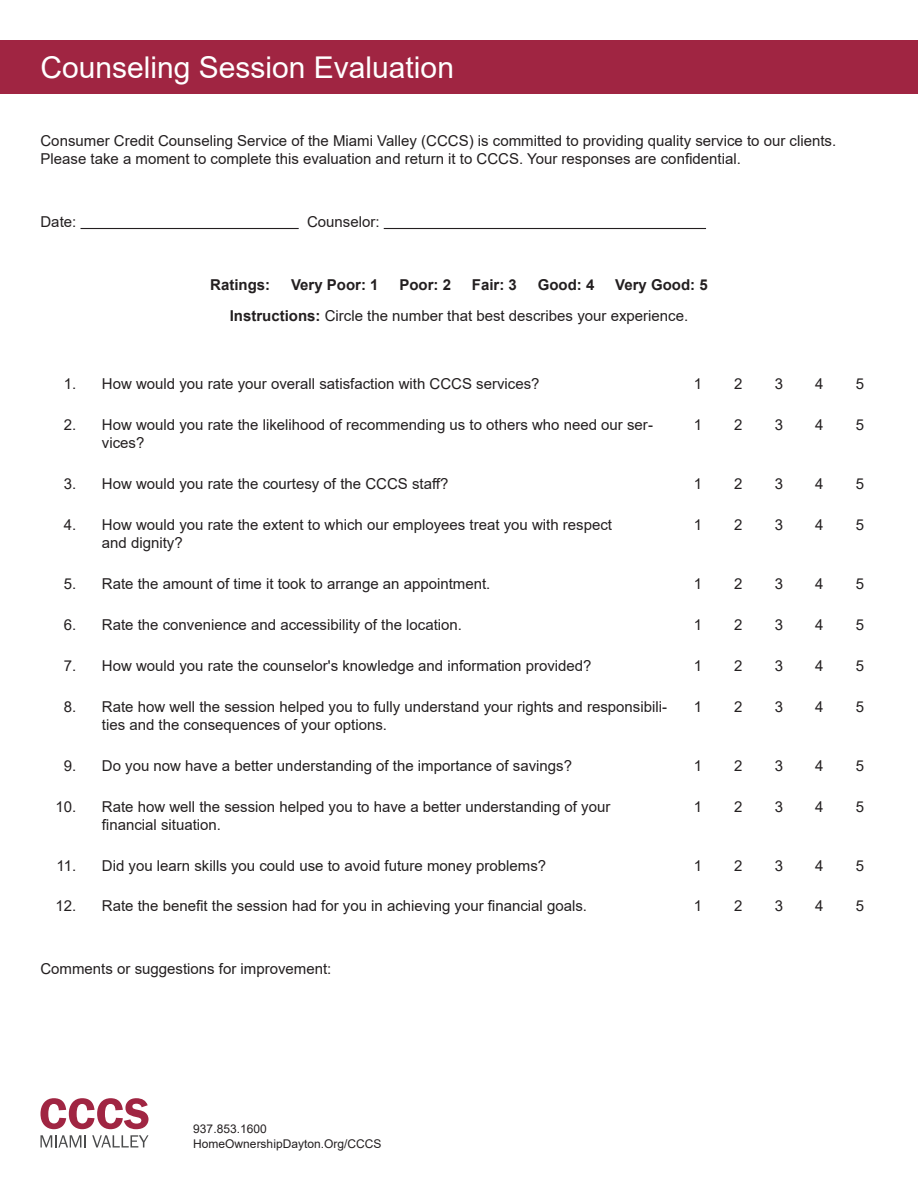
<style>
.page{position:relative;width:918px;height:1188px;background:#fff}
.page>*{position:absolute;margin:0;border:0;box-sizing:border-box;transform-origin:0 0}
.t1{font:30px "Arial";color:#fff}
.t2{font:15px/18px "Arial";color:#231f20}
.t3{font:700 15px "Arial";color:#231f20}
.t4{font:12px/14.4px "Arial";color:#231f20}
.s1{font-weight:700}
</style>
<div class="page">
<div style="left:0;top:40px;width:918px;height:54px;background:#a02542"></div>
<hr style="left:81px;top:228px;width:218px;height:1px;background:#231f20">
<hr style="left:384px;top:228px;width:322px;height:1px;background:#231f20">
<svg style="left:41px;top:1098px;width:107px;height:31px"></svg>
<svg style="left:40px;top:1135px;width:46px;height:13px"></svg>
<svg style="left:92px;top:1135px;width:56px;height:13px"></svg>
<h1 class="t1" style="left:40px;top:47px;width:415px">Counseling Session Evaluation</h1>
<p class="t2" style="left:40px;top:132px;width:797px">Consumer Credit Counseling Service of the Miami Valley (CCCS) is committed to providing quality service to our clients.<br>Please take a moment to complete this evaluation and return it to CCCS. Your responses are confidential.</p>
<p class="t2" style="left:40px;top:213px;width:37px">Date:</p>
<p class="t2" style="left:307px;top:213px;width:74px">Counselor:</p>
<p class="t3" style="left:210px;top:274px;width:61px">Ratings:</p>
<p class="t3" style="left:291px;top:274px;width:89px">Very Poor: 1</p>
<p class="t3" style="left:399px;top:274px;width:53px">Poor: 2</p>
<p class="t3" style="left:472px;top:274px;width:47px">Fair: 3</p>
<p class="t3" style="left:538px;top:274px;width:58px">Good: 4</p>
<p class="t2" style="left:230px;top:269px;width:480px;line-height:31.5px;text-indent:386px"><span class="s1">Very Good: 5<br>Instructions:</span> Circle the number that best describes your experience.</p>
<p class="t2" style="left:64px;top:375px;width:477px">1. How would you rate your overall satisfaction with CCCS services?</p>
<p class="t2" style="left:694px;top:375px;width:10px">1</p>
<p class="t2" style="left:734px;top:375px;width:10px">2</p>
<p class="t2" style="left:775px;top:375px;width:10px">3</p>
<p class="t2" style="left:815px;top:375px;width:10px">4</p>
<p class="t2" style="left:856px;top:375px;width:10px">5</p>
<p class="t2" style="left:102px;top:416px;width:553px;text-indent:-38px">2. How would you rate the likelihood of recommending us to others who need our ser&shy;vices?</p>
<p class="t2" style="left:694px;top:416px;width:10px">1</p>
<p class="t2" style="left:734px;top:416px;width:10px">2</p>
<p class="t2" style="left:775px;top:416px;width:10px">3</p>
<p class="t2" style="left:815px;top:416px;width:10px">4</p>
<p class="t2" style="left:856px;top:416px;width:10px">5</p>
<p class="t2" style="left:64px;top:475px;width:386px">3. How would you rate the courtesy of the CCCS staff?</p>
<p class="t2" style="left:694px;top:475px;width:10px">1</p>
<p class="t2" style="left:734px;top:475px;width:10px">2</p>
<p class="t2" style="left:775px;top:475px;width:10px">3</p>
<p class="t2" style="left:815px;top:475px;width:10px">4</p>
<p class="t2" style="left:856px;top:475px;width:10px">5</p>
<p class="t2" style="left:102px;top:516px;width:512px;text-indent:-38px">4. How would you rate the extent to which our employees treat you with respect and dignity?</p>
<p class="t2" style="left:694px;top:516px;width:10px">1</p>
<p class="t2" style="left:734px;top:516px;width:10px">2</p>
<p class="t2" style="left:775px;top:516px;width:10px">3</p>
<p class="t2" style="left:815px;top:516px;width:10px">4</p>
<p class="t2" style="left:856px;top:516px;width:10px">5</p>
<p class="t2" style="left:64px;top:575px;width:428px">5. Rate the amount of time it took to arrange an appointment.</p>
<p class="t2" style="left:694px;top:575px;width:10px">1</p>
<p class="t2" style="left:734px;top:575px;width:10px">2</p>
<p class="t2" style="left:775px;top:575px;width:10px">3</p>
<p class="t2" style="left:815px;top:575px;width:10px">4</p>
<p class="t2" style="left:856px;top:575px;width:10px">5</p>
<p class="t2" style="left:64px;top:616px;width:400px">6. Rate the convenience and accessibility of the location.</p>
<p class="t2" style="left:694px;top:616px;width:10px">1</p>
<p class="t2" style="left:734px;top:616px;width:10px">2</p>
<p class="t2" style="left:775px;top:616px;width:10px">3</p>
<p class="t2" style="left:815px;top:616px;width:10px">4</p>
<p class="t2" style="left:856px;top:616px;width:10px">5</p>
<p class="t2" style="left:64px;top:656px;width:529px">7. How would you rate the counselor's knowledge and information provided?</p>
<p class="t2" style="left:694px;top:656px;width:10px">1</p>
<p class="t2" style="left:734px;top:656px;width:10px">2</p>
<p class="t2" style="left:775px;top:656px;width:10px">3</p>
<p class="t2" style="left:815px;top:656px;width:10px">4</p>
<p class="t2" style="left:856px;top:656px;width:10px">5</p>
<p class="t2" style="left:102px;top:697px;width:567px;text-indent:-38px">8. Rate how well the session helped you to fully understand your rights and responsibili&shy;ties and the consequences of your options.</p>
<p class="t2" style="left:694px;top:697px;width:10px">1</p>
<p class="t2" style="left:734px;top:697px;width:10px">2</p>
<p class="t2" style="left:775px;top:697px;width:10px">3</p>
<p class="t2" style="left:815px;top:697px;width:10px">4</p>
<p class="t2" style="left:856px;top:697px;width:10px">5</p>
<p class="t2" style="left:64px;top:756px;width:510px">9. Do you now have a better understanding of the importance of savings?</p>
<p class="t2" style="left:694px;top:756px;width:10px">1</p>
<p class="t2" style="left:734px;top:756px;width:10px">2</p>
<p class="t2" style="left:775px;top:756px;width:10px">3</p>
<p class="t2" style="left:815px;top:756px;width:10px">4</p>
<p class="t2" style="left:856px;top:756px;width:10px">5</p>
<p class="t2" style="left:102px;top:797px;width:510px;text-indent:-46px">10. Rate how well the session helped you to have a better understanding of your financial situation.</p>
<p class="t2" style="left:694px;top:797px;width:10px">1</p>
<p class="t2" style="left:734px;top:797px;width:10px">2</p>
<p class="t2" style="left:775px;top:797px;width:10px">3</p>
<p class="t2" style="left:815px;top:797px;width:10px">4</p>
<p class="t2" style="left:856px;top:797px;width:10px">5</p>
<p class="t2" style="left:57px;top:856px;width:491px">11. Did you learn skills you could use to avoid future money problems?</p>
<p class="t2" style="left:694px;top:856px;width:10px">1</p>
<p class="t2" style="left:734px;top:856px;width:10px">2</p>
<p class="t2" style="left:775px;top:856px;width:10px">3</p>
<p class="t2" style="left:815px;top:856px;width:10px">4</p>
<p class="t2" style="left:856px;top:856px;width:10px">5</p>
<p class="t2" style="left:56px;top:897px;width:533px">12. Rate the benefit the session had for you in achieving your financial goals.</p>
<p class="t2" style="left:694px;top:897px;width:10px">1</p>
<p class="t2" style="left:734px;top:897px;width:10px">2</p>
<p class="t2" style="left:775px;top:897px;width:10px">3</p>
<p class="t2" style="left:815px;top:897px;width:10px">4</p>
<p class="t2" style="left:856px;top:897px;width:10px">5</p>
<p class="t2" style="left:40px;top:960px;width:292px">Comments or suggestions for improvement:</p>
<p class="t4" style="left:193px;top:1122px;width:190px">937.853.1600<br>HomeOwnershipDayton.Org/CCCS</p>
</div>
